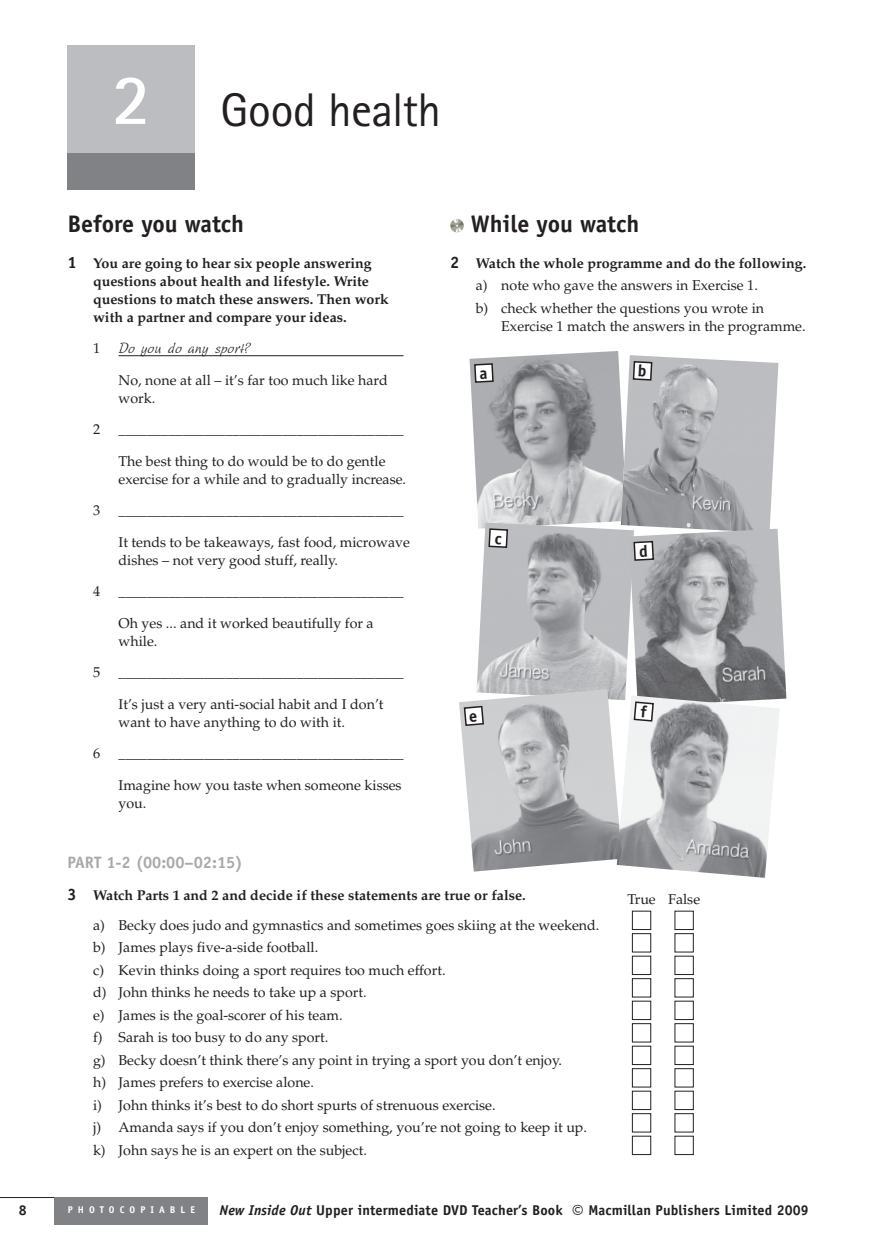
<style>
.page{position:relative;width:875px;height:1245px;background:#fff}
.page>*{position:absolute;margin:0;border:0;box-sizing:border-box;transform-origin:0 0}
.t1{font:47.25px "Rotis Sans Serif Std";letter-spacing:-.01em;color:#231f20}
.t2{font:700 24px "Officina Sans Std";color:#231f20}
.t3{font:700 16.5px "Officina Sans Std";color:#a8a9ad}
.t4{font:16.5px "Sallwey Script Normal";color:#231f20}
.t5{font:14.25px/22.5px "Palatino LT Std";color:#231f20}
.t6{font:700 14.25px/18px "Palatino LT Std";color:#231f20}
.t7{font:700 14.25px "Officina Sans Std";letter-spacing:.01em;color:#231f20}
.t8{font:700 9.75px "Officina Sans Std";letter-spacing:.515em;color:#fff}
.s1{font-weight:700;font-size:72px;color:#fff}
.s2{font-family:"Officina Sans Std";font-size:16.5px}
.s3{font-family:"Palatino LT Std";font-size:14.25px}
.s4{font-family:"Officina Sans Std";font-weight:700;font-size:16.5px}
.s5{font-weight:700}
.s6{font-style:italic}
.s7{font-size:21.75px}
</style>
<div class="page">
<hr style="left:119px;top:355px;width:284px;height:1px;background:#231f20">
<img style="left:450px;top:219px;width:14px;height:13px;border-radius:7px">
<img style="left:477px;top:562px;width:152px;height:133px">
<img style="left:629px;top:541px;width:157px;height:158px">
<div style="left:632px;top:911px;width:19px;height:19px;border:1px solid #231f20"></div>
<div style="left:675px;top:911px;width:19px;height:19px;border:1px solid #231f20"></div>
<div style="left:632px;top:933px;width:19px;height:19px;border:1px solid #231f20"></div>
<div style="left:675px;top:933px;width:19px;height:19px;border:1px solid #231f20"></div>
<div style="left:632px;top:956px;width:19px;height:19px;border:1px solid #231f20"></div>
<div style="left:675px;top:956px;width:19px;height:19px;border:1px solid #231f20"></div>
<div style="left:632px;top:978px;width:19px;height:19px;border:1px solid #231f20"></div>
<div style="left:675px;top:978px;width:19px;height:19px;border:1px solid #231f20"></div>
<div style="left:632px;top:1001px;width:19px;height:19px;border:1px solid #231f20"></div>
<div style="left:675px;top:1001px;width:19px;height:19px;border:1px solid #231f20"></div>
<div style="left:632px;top:1023px;width:19px;height:19px;border:1px solid #231f20"></div>
<div style="left:675px;top:1023px;width:19px;height:19px;border:1px solid #231f20"></div>
<div style="left:632px;top:1046px;width:19px;height:19px;border:1px solid #231f20"></div>
<div style="left:675px;top:1046px;width:19px;height:19px;border:1px solid #231f20"></div>
<div style="left:632px;top:1068px;width:19px;height:19px;border:1px solid #231f20"></div>
<div style="left:675px;top:1068px;width:19px;height:19px;border:1px solid #231f20"></div>
<div style="left:632px;top:1091px;width:19px;height:19px;border:1px solid #231f20"></div>
<div style="left:675px;top:1091px;width:19px;height:19px;border:1px solid #231f20"></div>
<div style="left:632px;top:1113px;width:19px;height:19px;border:1px solid #231f20"></div>
<div style="left:675px;top:1113px;width:19px;height:19px;border:1px solid #231f20"></div>
<div style="left:632px;top:1136px;width:19px;height:19px;border:1px solid #231f20"></div>
<div style="left:675px;top:1136px;width:19px;height:19px;border:1px solid #231f20"></div>
<img style="left:459px;top:689px;width:163px;height:183px">
<img style="left:617px;top:695px;width:163px;height:183px">
<hr style="left:0;top:1197px;width:208px;height:1px;background:#231f20">
<div style="left:68px;top:45px;width:127px;height:108px;background:#bcbdc0"></div>
<div style="left:68px;top:153px;width:127px;height:36px;background:#808285"></div>
<div style="left:55px;top:1197px;width:153px;height:27px;background:#808285"></div>
<svg style="left:463px;top:705px;width:22px;height:22px"></svg>
<svg style="left:633px;top:701px;width:22px;height:21px"></svg>
<svg style="left:469px;top:351px;width:309px;height:211px;background:#b4b5b7"></svg>
<h1 class="t1" style="left:112px;top:82px;width:331px"><span class="s1">2</span> Good health</h1>
<h2 class="t2" style="left:68px;top:208px;width:178px">Before you watch</h2>
<p class="t6" style="left:93px;top:254px;width:297px;text-indent:-26px"><span class="s2">1</span> You are going to hear six people answering questions about health and lifestyle. Write questions to match these answers. Then work with a partner and compare your ideas.</p>
<p class="t4" style="left:93px;top:342px;width:158px"><span class="s3">1</span> Do you do any sport?</p>
<p class="t5" style="left:119px;top:371px;width:271px;line-height:18px">No, none at all – it’s far too much like hard work.</p>
<p class="t5" style="left:93px;top:418px;width:9px">2</p>
<p class="t5" style="left:119px;top:418px;width:286px">________________________________________</p>
<p class="t5" style="left:119px;top:452px;width:289px;line-height:18px">The best thing to do would be to do gentle exercise for a while and to gradually increase.</p>
<p class="t5" style="left:93px;top:499px;width:9px">3</p>
<p class="t5" style="left:119px;top:499px;width:286px">________________________________________</p>
<p class="t5" style="left:119px;top:533px;width:293px;line-height:18px">It tends to be takeaways, fast food, microwave dishes – not very good stuff, really.</p>
<p class="t5" style="left:93px;top:580px;width:9px">4</p>
<p class="t5" style="left:119px;top:580px;width:286px">________________________________________</p>
<p class="t5" style="left:119px;top:614px;width:257px;line-height:18px">Oh yes ... and it worked beautifully for a while.</p>
<p class="t5" style="left:93px;top:661px;width:9px">5</p>
<p class="t5" style="left:119px;top:661px;width:286px">________________________________________</p>
<p class="t5" style="left:119px;top:695px;width:267px;line-height:18px">It’s just a very anti-social habit and I don’t want to have anything to do with it.</p>
<p class="t5" style="left:93px;top:742px;width:9px">6</p>
<p class="t5" style="left:119px;top:742px;width:286px">________________________________________</p>
<p class="t5" style="left:119px;top:776px;width:285px;line-height:18px">Imagine how you taste when someone kisses you.</p>
<h2 class="t2" style="left:471px;top:208px;width:170px">While you watch</h2>
<p class="t5" style="left:476px;top:252px;width:332px;text-indent:-26px"><span class="s4">2</span> <span class="s5">Watch the whole programme and do the following. </span>a) note who gave the answers in Exercise 1.<br>b) check whether the questions you wrote in</p>
<p class="t5" style="left:501px;top:315px;width:306px">Exercise 1 match the answers in the programme.</p>
<p class="t3" style="left:68px;top:852px;width:177px">PART 1-2 (00:00–02:15)</p>
<p class="t6" style="left:68px;top:886px;width:460px"><span class="s2">3</span> Watch Parts 1 and 2 and decide if these statements are true or false.</p>
<p class="t5" style="left:627px;top:888px;width:74px">True False</p>
<p class="t5" style="left:93px;top:914px;width:508px">a) Becky does judo and gymnastics and sometimes goes skiing at the weekend. b) James plays five-a-side football.<br>c) Kevin thinks doing a sport requires too much effort.<br>d) John thinks he needs to take up a sport.<br>e) James is the goal-scorer of his team.<br>f) Sarah is too busy to do any sport.<br>g) Becky doesn’t think there’s any point in trying a sport you don’t enjoy.<br>h) James prefers to exercise alone.<br>i) John thinks it’s best to do short spurts of strenuous exercise.<br>j) Amanda says if you don’t enjoy something, you’re not going to keep it up. k) John says he is an expert on the subject.</p>
<p class="t7" style="left:19px;top:1201px;width:9px">8</p>
<p class="t7" style="left:220px;top:1201px;width:591px"><span class="s6">New Inside Out</span> Upper intermediate DVD Teacher’s Book <span class="s7">©</span> Macmillan Publishers Limited 2009</p>
<p class="t8" style="left:68px;top:1204px;width:129px">PHOTOCOPIABLE</p>
</div>
